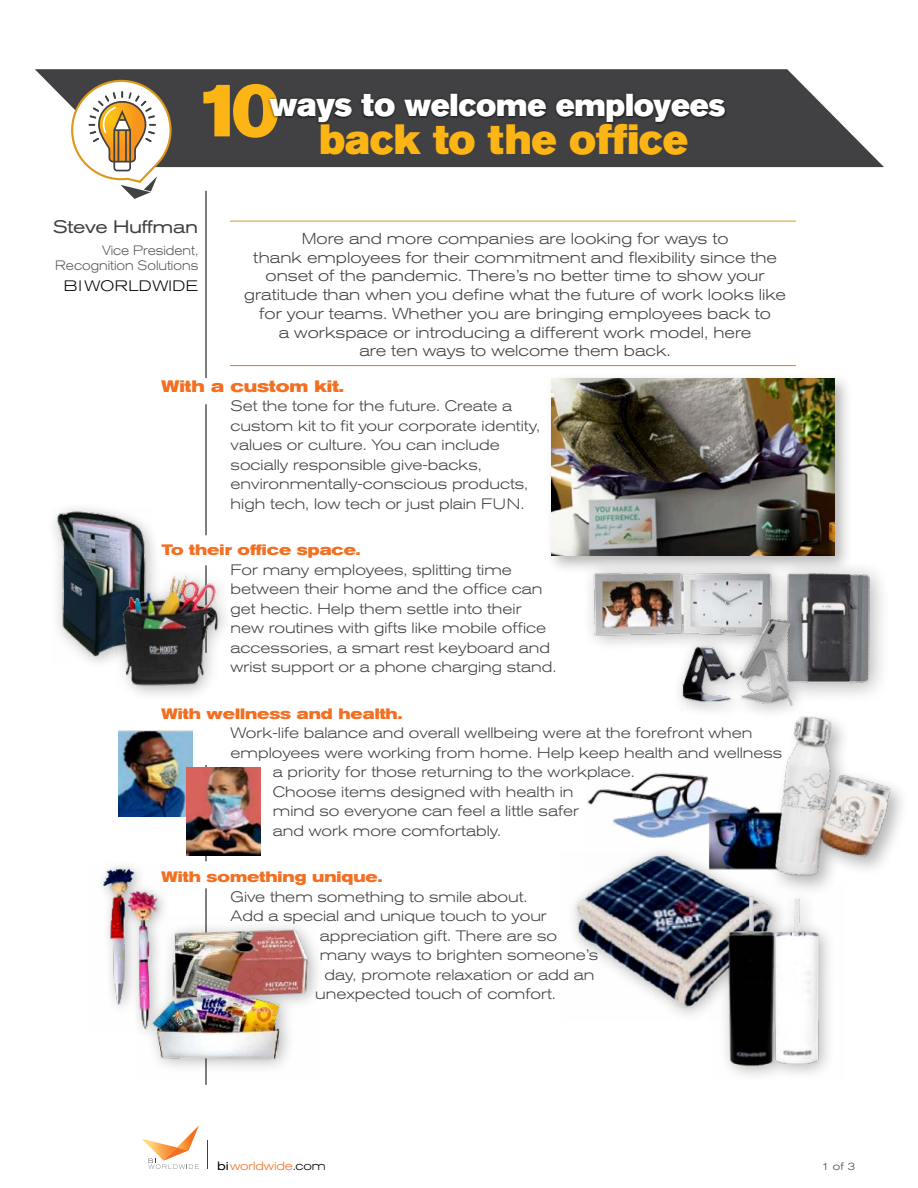
<style>
.page{position:relative;width:918px;height:1188px;background:#fff}
.page>*{position:absolute;margin:0;border:0;box-sizing:border-box;transform-origin:0 0}
.t1{font:42px "Akzidenz Grotesk BE Super";letter-spacing:-.01em;color:#fcb515}
.t2{font:31.5px "Akzidenz Grotesk BE Super";letter-spacing:-.01em;color:#fff}
.t3{font:expanded 18px "Akzidenz Grotesk BE";letter-spacing:-.02em;color:#414042}
.t4{font:700 expanded 16.5px "Akzidenz Grotesk BE";color:#f36f21}
.t5{font:300 expanded 15.75px/18.8px "Akzidenz Grotesk BE";color:#414042;text-align:center}
.t6{font:300 expanded 15px/19.5px "Akzidenz Grotesk BE";color:#414042}
.t7{font:700 expanded 15px "Akzidenz Grotesk BE";color:#f36f21}
.t8{font:300 expanded 15px "Akzidenz Grotesk BE";letter-spacing:.025em;color:#000}
.t9{font:300 expanded 13.5px/15px "Akzidenz Grotesk BE";color:#565659;text-align:right;scale:.9 1}
.t10{font:300 expanded 12px "Akzidenz Grotesk BE";letter-spacing:-.01em;color:#f36f21}
.t11{font:300 expanded 10.5px "Akzidenz Grotesk BE";color:#414042}
.s1{font-size:33px}
.s2{font-weight:400;color:#000}
.s3{color:#000}
</style>
<div class="page">
<hr style="left:206px;top:765px;width:1px;height:320px;background:#000">
<hr style="left:206px;top:191px;width:1px;height:462px;background:#000">
<svg style="left:142px;top:1125px;width:57px;height:44px"></svg>
<hr style="left:230px;top:221px;width:566px;height:1px;background:#dd971a">
<hr style="left:230px;top:365px;width:566px;height:1px;background:#f36f21">
<svg style="left:35px;top:69px;width:849px;height:98px;background:#59585a"></svg>
<div style="left:268px;top:92px;width:459px;height:33px;background:#000;opacity:.75"></div>
<svg style="left:70px;top:79px;width:103px;height:120px"></svg>
<div style="left:545px;top:372px;width:308px;height:203px;background:#000;opacity:.3"></div>
<img style="left:552px;top:379px;width:283px;height:177px">
<img style="left:53px;top:507px;width:98px;height:156px">
<img style="left:101px;top:865px;width:63px;height:151px">
<img style="left:138px;top:916px;width:179px;height:162px">
<div style="left:106px;top:567px;width:128px;height:135px;background:#000;opacity:.3"></div>
<img style="left:116px;top:569px;width:103px;height:120px">
<div style="left:772px;top:558px;width:120px;height:146px;background:#000;opacity:.3"></div>
<img style="left:790px;top:566px;width:85px;height:125px">
<div style="left:582px;top:560px;width:208px;height:93px;background:#000;opacity:.3"></div>
<img style="left:586px;top:567px;width:190px;height:77px">
<div style="left:671px;top:608px;width:137px;height:112px;background:#000;opacity:.3"></div>
<img style="left:681px;top:613px;width:116px;height:98px">
<img style="left:587px;top:772px;width:163px;height:72px">
<img style="left:750px;top:704px;width:152px;height:178px">
<img style="left:118px;top:730px;width:75px;height:87px">
<img style="left:187px;top:767px;width:74px;height:88px">
<div style="left:565px;top:844px;width:225px;height:179px;background:#000;opacity:.3"></div>
<img style="left:565px;top:852px;width:226px;height:169px">
<img style="left:709px;top:882px;width:120px;height:194px">
<h1 class="t1" style="left:195px;top:114px;width:495px"><sup>10</sup> back to the office</h1>
<h2 class="t2" style="left:270px;top:87px;width:458px"><span class="s1">ways to</span> welcome employees</h2>
<p class="t3" style="left:53px;top:217px;width:146px">Steve Huffman</p>
<p class="t9" style="left:55px;top:243px;width:160px">Vice President,<br>Recognition Solutions</p>
<p class="t8" style="left:64px;top:278px;width:136px">BI WORLDWIDE</p>
<p class="t5" style="left:244px;top:229px;width:543px">More and more companies are looking for ways to<br>thank employees for their commitment and flexibility since the onset of the pandemic. There’s no better time to show your gratitude than when you define what the future of work looks like for your teams. Whether you are bringing employees back to<br>a workspace or introducing a different work model, here<br>are ten ways to welcome them back.</p>
<p class="t4" style="left:162px;top:376px;width:184px">With a custom kit.</p>
<p class="t6" style="left:231px;top:396px;width:311px">Set the tone for the future. Create a custom kit to fit your corporate identity, values or culture. You can include socially responsible give-backs, environmentally-conscious products, high tech, low tech or just plain FUN.</p>
<p class="t7" style="left:162px;top:541px;width:201px">To their office space.</p>
<p class="t6" style="left:231px;top:560px;width:327px">For many employees, splitting time between their home and the office can get hectic. Help them settle into their new routines with gifts like mobile office accessories, a smart rest keyboard and wrist support or a phone charging stand.</p>
<p class="t7" style="left:162px;top:705px;width:242px">With wellness and health.</p>
<p class="t6" style="left:231px;top:723px;width:523px">Work-life balance and overall wellbeing were at the forefront when</p>
<p class="t6" style="left:231px;top:743px;width:553px">employees were working from home. Help keep health and wellness</p>
<p class="t6" style="left:273px;top:762px;width:363px">a priority for those returning to the workplace.</p>
<p class="t6" style="left:273px;top:782px;width:302px">Choose items designed with health in</p>
<p class="t6" style="left:273px;top:801px;width:308px">mind so everyone can feel a little safer</p>
<p class="t6" style="left:273px;top:821px;width:230px">and work more comfortably.</p>
<p class="t7" style="left:162px;top:868px;width:222px">With something unique.</p>
<p class="t6" style="left:231px;top:887px;width:298px">Give them something to smile about.</p>
<p class="t6" style="left:231px;top:906px;width:318px">Add a special and unique touch to your</p>
<p class="t6" style="left:320px;top:926px;width:239px">appreciation gift. There are so</p>
<p class="t6" style="left:320px;top:945px;width:280px">many ways to brighten someone’s</p>
<p class="t6" style="left:325px;top:965px;width:272px">day, promote relaxation or add an</p>
<p class="t6" style="left:315px;top:984px;width:242px">unexpected touch of comfort.</p>
<p class="t10" style="left:217px;top:1159px;width:110px"><span class="s2">bi</span>worldwide<span class="s3">.com</span></p>
<p class="t11" style="left:822px;top:1161px;width:35px">1 of 3</p>
</div>
